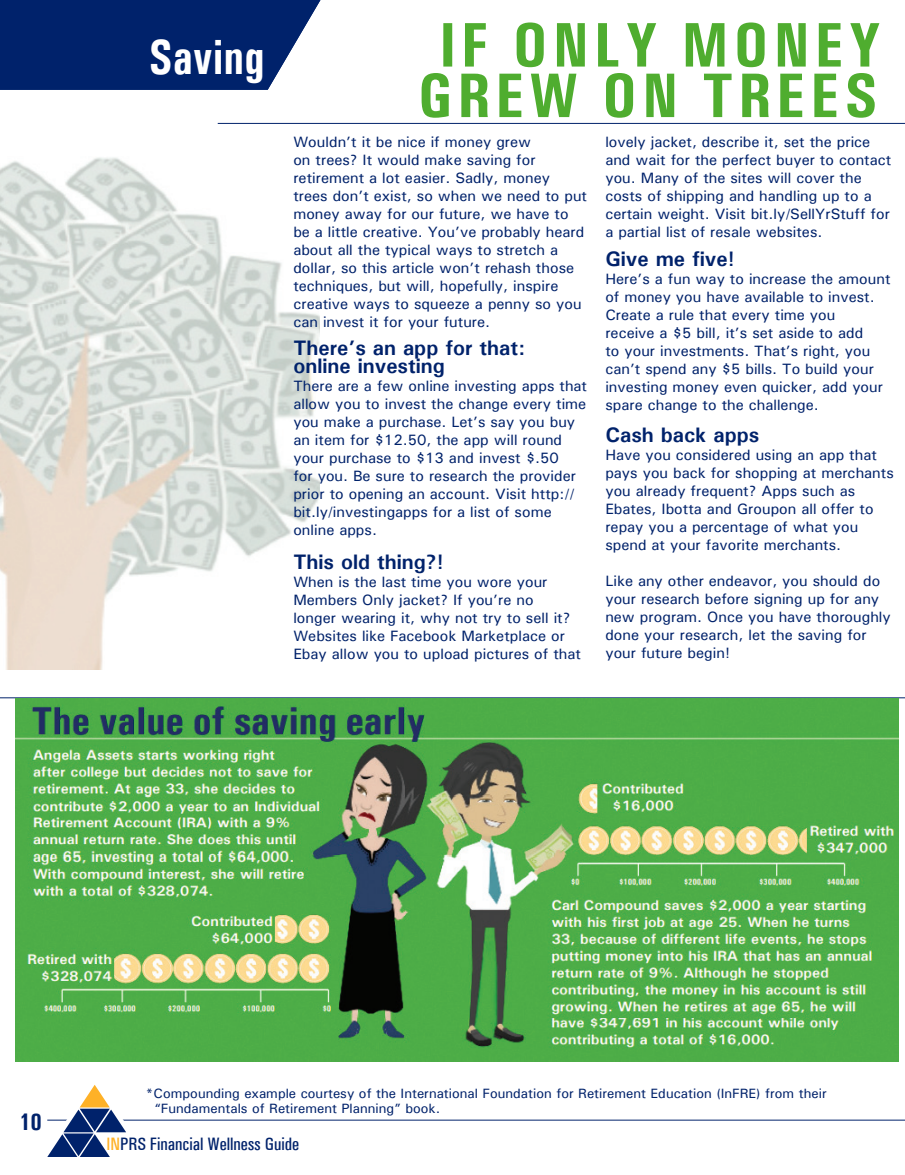
<style>
.page{position:relative;width:905px;height:1175px;background:#fff}
.page>*{position:absolute;margin:0;border:0;box-sizing:border-box;transform-origin:0 0}
.t1{font:700 condensed 63px "Univers";letter-spacing:.08em;color:#4fad2f}
.t2{font:700 condensed 49.5px "Univers";color:#fff;scale:.91 1}
.t3{font:700 condensed 24px "Univers";color:#00226b}
.t4{font:700 21px/18px "Univers";color:#00226b}
.t5{font:500 condensed 18px "Univers";color:#00226b}
.t6{font:500 15px/18px "Univers";color:#00226b}
.t7{font:500 13.5px "Univers";color:#00226b}
.s1{color:#feb127}
</style>
<div class="page">
<hr style="left:47px;top:1119px;width:857px;height:1px;background:#00226b">
<svg style="left:47px;top:1085px;width:106px;height:72px"></svg>
<svg style="left:0;top:0;width:320px;height:90px;background:#143376"></svg>
<img style="left:0;top:157px;width:319px;height:512px">
<hr style="left:0;top:697px;width:904px;height:1px;background:#00226b">
<hr style="left:218px;top:123px;width:686px;height:1px;background:#00226b">
<img style="left:16px;top:698px;width:882px;height:363px">
<p class="t2" style="left:149px;top:27px;width:128px">Saving</p>
<p class="t1" style="left:439px;top:7px;width:443px">IF ONLY MONEY</p>
<p class="t1" style="left:417px;top:57px;width:462px">GREW ON TREES</p>
<p class="t6" style="left:293px;top:133px;width:295px">Wouldn’t it be nice if money grew<br>on trees? It would make saving for retirement a lot easier. Sadly, money trees don’t exist, so when we need to put money away for our future, we have to be a little creative. You’ve probably heard about all the typical ways to stretch a dollar, so this article won’t rehash those techniques, but will, hopefully, inspire creative ways to squeeze a penny so you can invest it for your future.</p>
<p class="t4" style="left:293px;top:338px;width:233px">There’s an app for that: online investing</p>
<p class="t6" style="left:293px;top:376px;width:295px">There are a few online investing apps that allow you to invest the change every time you make a purchase. Let’s say you buy an item for $12.50, the app will round your purchase to $13 and invest $.50<br>for you. Be sure to research the provider prior to opening an account. Visit http:// bit.ly/investingapps for a list of some online apps.</p>
<p class="t4" style="left:293px;top:552px;width:152px">This old thing?!</p>
<p class="t6" style="left:293px;top:572px;width:289px">When is the last time you wore your Members Only jacket? If you’re no<br>longer wearing it, why not try to sell it?<br>Websites like Facebook Marketplace or Ebay allow you to upload pictures of that</p>
<p class="t6" style="left:605px;top:133px;width:287px">lovely jacket, describe it, set the price and wait for the perfect buyer to contact you. Many of the sites will cover the costs of shipping and handling up to a certain weight. Visit bit.ly/SellYrStuff for a partial list of resale websites.</p>
<p class="t4" style="left:605px;top:249px;width:131px">Give me five!</p>
<p class="t6" style="left:605px;top:269px;width:287px">Here’s a fun way to increase the amount of money you have available to invest.<br>Create a rule that every time you<br>receive a $5 bill, it’s set aside to add<br>to your investments. That’s right, you can’t spend any $5 bills. To build your investing money even quicker, add your spare change to the challenge.</p>
<p class="t4" style="left:605px;top:425px;width:155px">Cash back apps</p>
<p class="t6" style="left:605px;top:445px;width:290px">Have you considered using an app that pays you back for shopping at merchants you already frequent? Apps such as Ebates, Ibotta and Groupon all offer to repay you a percentage of what you spend at your favorite merchants.</p>
<p class="t6" style="left:605px;top:571px;width:287px">Like any other endeavor, you should do your research before signing up for any new program. Once you have thoroughly done your research, let the saving for your future begin!</p>
<h3 class="t3" style="left:19px;top:1106px;width:24px">10</h3>
<p class="t7" style="left:145px;top:1084px;width:683px">*Compounding example courtesy of the International Foundation for Retirement Education (InFRE) from their</p>
<p class="t7" style="left:154px;top:1099px;width:287px">“Fundamentals of Retirement Planning” book.</p>
<p class="t5" style="left:106px;top:1132px;width:194px"><span class="s1">IN</span>PRS Financial Wellness Guide</p>
</div>
